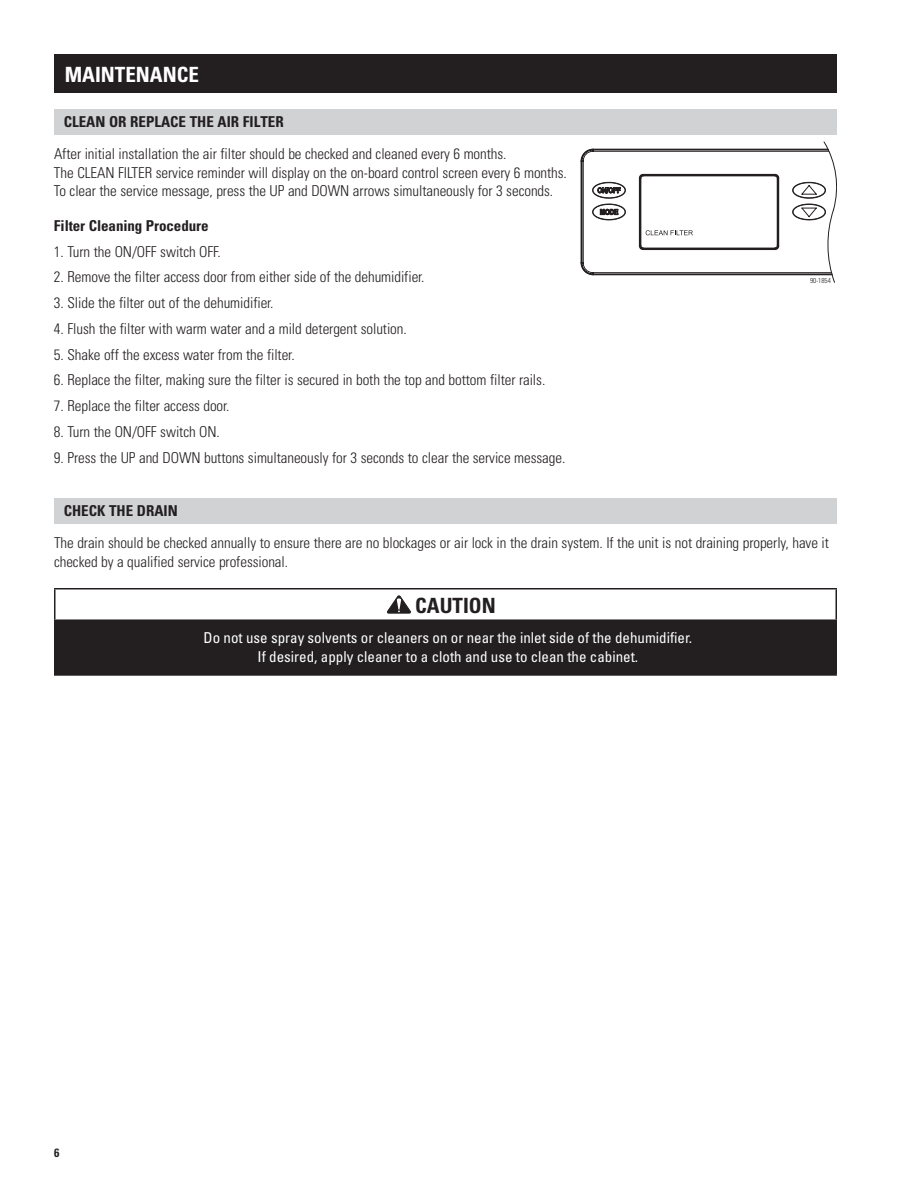
<style>
.page{position:relative;width:918px;height:1188px;background:#fff}
.page>*{position:absolute;margin:0;border:0;box-sizing:border-box;transform-origin:0 0}
.t1{font:700 condensed 21px "Univers";color:#fff}
.t2{font:700 condensed 21px "Univers";color:#231f20}
.t3{font:300 condensed 15px/18.8px "Univers";letter-spacing:-.005em;color:#231f20}
.t4{font:condensed 15px/18.8px "Univers";color:#fff;text-align:center}
.t5{font:700 condensed 15px "Univers";color:#231f20}
.t6{font:700 condensed 12px "Univers";color:#231f20}
.t7{font:300 condensed 7.05px "Univers";color:#231f20}
</style>
<div class="page">
<div style="left:54px;top:54px;width:783px;height:39px;background:#231f20"></div>
<div style="left:54px;top:109px;width:783px;height:26px;background:#d1d2d4"></div>
<div style="left:55px;top:620px;width:781px;height:55px;background:#231f20"></div>
<hr style="left:54px;top:588px;width:783px;height:2px;background:#231f20">
<hr style="left:54px;top:590px;width:2px;height:29px;background:#231f20">
<svg style="left:836px;top:590px;width:1px;height:29px"></svg>
<hr style="left:54px;top:619px;width:783px;height:2px;background:#231f20">
<hr style="left:54px;top:621px;width:2px;height:53px;background:#231f20">
<hr style="left:836px;top:621px;width:1px;height:53px;background:#231f20">
<hr style="left:54px;top:674px;width:783px;height:2px;background:#231f20">
<svg style="left:387px;top:596px;width:24px;height:17px"></svg>
<div style="left:54px;top:498px;width:783px;height:25px;background:#d1d2d4"></div>
<svg style="left:581px;top:141px;width:256px;height:142px"></svg>
<h1 class="t1" style="left:65px;top:61px;width:136px">MAINTENANCE</h1>
<p class="t5" style="left:64px;top:113px;width:221px">CLEAN OR REPLACE THE AIR FILTER</p>
<p class="t3" style="left:54px;top:144px;width:514px">After initial installation the air filter should be checked and cleaned every 6 months.<br>The CLEAN FILTER service reminder will display on the on-board control screen every 6 months.<br>To clear the service message, press the UP and DOWN arrows simultaneously for 3 seconds.</p>
<p class="t5" style="left:54px;top:216px;width:156px">Filter Cleaning Procedure</p>
<p class="t3" style="left:54px;top:242px;width:168px">1. Turn the ON/OFF switch OFF.</p>
<p class="t3" style="left:54px;top:268px;width:372px">2. Remove the filter access door from either side of the dehumidifier.</p>
<p class="t3" style="left:54px;top:293px;width:221px">3. Slide the filter out of the dehumidifier.</p>
<p class="t3" style="left:54px;top:319px;width:354px">4. Flush the filter with warm water and a mild detergent solution.</p>
<p class="t3" style="left:54px;top:345px;width:242px">5. Shake off the excess water from the filter.</p>
<p class="t3" style="left:54px;top:371px;width:493px">6. Replace the filter, making sure the filter is secured in both the top and bottom filter rails.</p>
<p class="t3" style="left:54px;top:396px;width:177px">7. Replace the filter access door.</p>
<p class="t3" style="left:54px;top:422px;width:167px">8. Turn the ON/OFF switch ON.</p>
<p class="t3" style="left:54px;top:448px;width:513px">9. Press the UP and DOWN buttons simultaneously for 3 seconds to clear the service message.</p>
<p class="t7" style="left:810px;top:276px;width:22px">90-1854</p>
<p class="t5" style="left:64px;top:502px;width:116px">CHECK THE DRAIN</p>
<p class="t3" style="left:54px;top:533px;width:776px">The drain should be checked annually to ensure there are no blockages or air lock in the drain system. If the unit is not draining properly, have it checked by a qualified service professional.</p>
<h1 class="t2" style="left:415px;top:593px;width:82px">CAUTION</h1>
<p class="t4" style="left:204px;top:628px;width:490px">Do not use spray solvents or cleaners on or near the inlet side of the dehumidifier.<br>If desired, apply cleaner to a cloth and use to clean the cabinet.</p>
<p class="t6" style="left:54px;top:1145px;width:7px">6</p>
</div>
